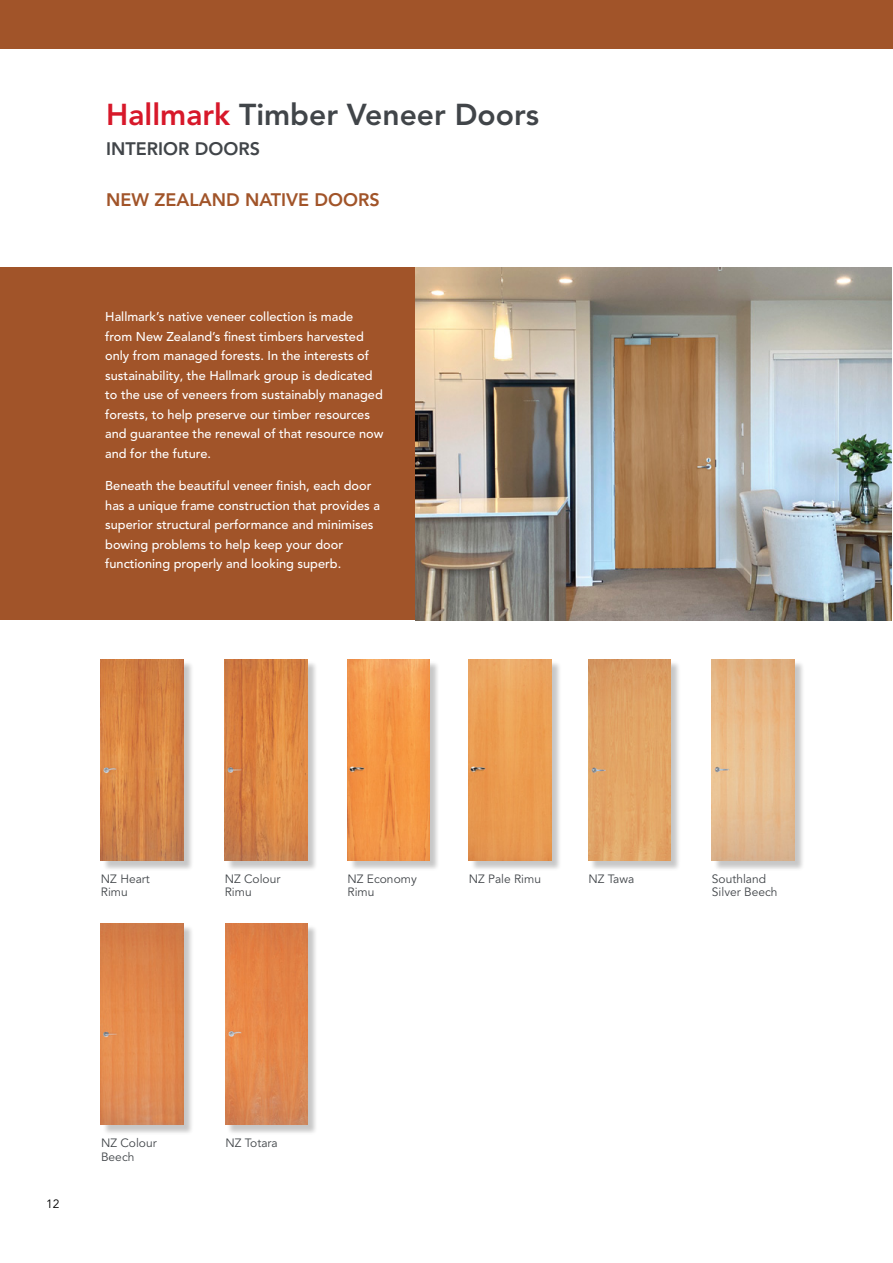
<style>
.page{position:relative;width:893px;height:1263px;background:#fff}
.page>*{position:absolute;margin:0;border:0;box-sizing:border-box;transform-origin:0 0}
.t1{font:800 30px "Avenir LT Pro";color:#414549}
.t2{font:800 18px "Avenir LT Pro";color:#a15429}
.t3{font:800 18px "Avenir LT Pro";color:#414549}
.t4{font:500 12.75px/19.5px "Avenir LT Pro";color:#fff}
.t5{font:12px/13.5px "Avenir LT Pro";color:#414549}
.t6{font:12px "Avenir LT Pro";color:#000}
.s1{color:#d7182a}
</style>
<div class="page">
<div style="left:0;top:267px;width:416px;height:353px;background:#a15429"></div>
<img style="left:416px;top:267px;width:476px;height:353px">
<div style="left:102px;top:660px;width:92px;height:211px;background:#000;opacity:.22"></div>
<img style="left:101px;top:659px;width:82px;height:201px">
<div style="left:226px;top:660px;width:92px;height:211px;background:#000;opacity:.22"></div>
<img style="left:225px;top:659px;width:82px;height:201px">
<div style="left:349px;top:660px;width:91px;height:211px;background:#000;opacity:.22"></div>
<img style="left:348px;top:659px;width:82px;height:201px">
<div style="left:470px;top:660px;width:91px;height:211px;background:#000;opacity:.22"></div>
<img style="left:469px;top:659px;width:82px;height:201px">
<div style="left:590px;top:660px;width:91px;height:211px;background:#000;opacity:.22"></div>
<img style="left:588px;top:659px;width:83px;height:201px">
<div style="left:713px;top:660px;width:92px;height:211px;background:#000;opacity:.22"></div>
<img style="left:712px;top:659px;width:82px;height:201px">
<div style="left:102px;top:924px;width:92px;height:211px;background:#000;opacity:.22"></div>
<img style="left:101px;top:923px;width:82px;height:201px">
<div style="left:227px;top:924px;width:91px;height:211px;background:#000;opacity:.22"></div>
<img style="left:225px;top:923px;width:83px;height:201px">
<div style="left:0;top:0;width:893px;height:49px;background:#a15429"></div>
<h1 class="t1" style="left:106px;top:97px;width:434px"><span class="s1">Hallmark</span> Timber Veneer Doors</h1>
<h2 class="t3" style="left:106px;top:138px;width:155px">INTERIOR DOORS</h2>
<h2 class="t2" style="left:106px;top:189px;width:275px">NEW ZEALAND NATIVE DOORS</h2>
<p class="t4" style="left:105px;top:307px;width:280px">Hallmark’s native veneer collection is made from New Zealand’s finest timbers harvested only from managed forests. In the interests of sustainability, the Hallmark group is dedicated to the use of veneers from sustainably managed forests, to help preserve our timber resources and guarantee the renewal of that resource now and for the future.</p>
<p class="t4" style="left:105px;top:476px;width:276px">Beneath the beautiful veneer finish, each door has a unique frame construction that provides a superior structural performance and minimises bowing problems to help keep your door functioning properly and looking superb.</p>
<p class="t5" style="left:101px;top:872px;width:50px">NZ Heart<br>Rimu</p>
<p class="t5" style="left:225px;top:872px;width:57px">NZ Colour<br>Rimu</p>
<p class="t5" style="left:348px;top:872px;width:71px">NZ Economy<br>Rimu</p>
<p class="t5" style="left:469px;top:872px;width:74px">NZ Pale Rimu</p>
<p class="t5" style="left:588px;top:872px;width:48px">NZ Tawa</p>
<p class="t5" style="left:712px;top:872px;width:67px">Southland<br>Silver Beech</p>
<p class="t6" style="left:46px;top:1196px;width:15px">12</p>
<p class="t5" style="left:101px;top:1136px;width:57px">NZ Colour<br>Beech</p>
<p class="t5" style="left:225px;top:1136px;width:54px">NZ Totara</p>
</div>
